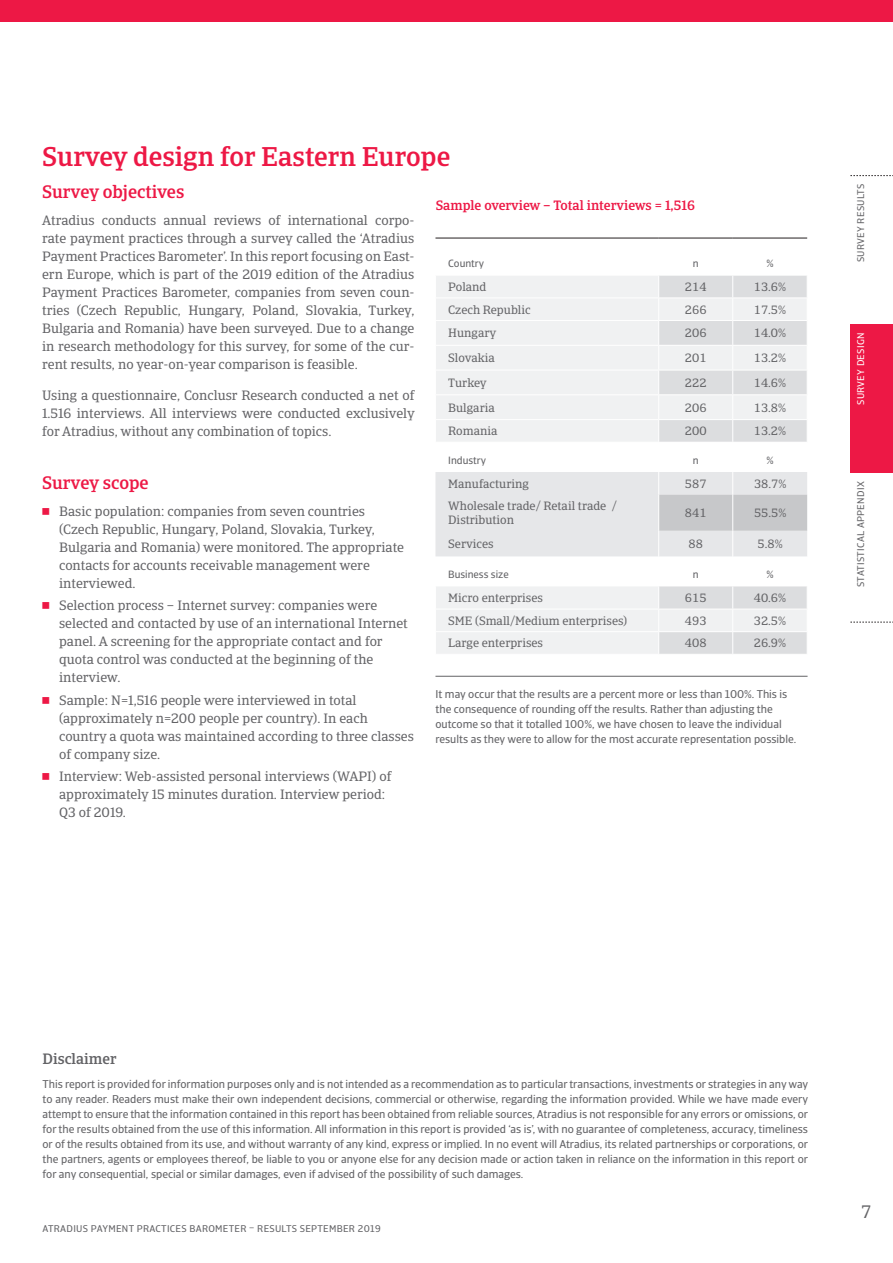
<style>
.page{position:relative;width:893px;height:1263px;background:#fff}
.page>*{position:absolute;margin:0;border:0;box-sizing:border-box;transform-origin:0 0}
.headline_h2{font:500 27px "Catalana";color:#ed1845}
.headline_h3{font:500 18px "Catalana";color:#ed1845}
.t1{font:18px "Catalana";color:#636366}
.text_tableofcontent{font:500 15px "Catalana";color:#636366}
.body{font:13.5px/18px "Catalana";color:#636366}
.subhead_im_text{font:500 13.5px "Catalana";color:#ed1845}
.ta_data_8_5pt_table{font:12px/13.5px "Catalana";color:#636366}
.ta_center{font:12px "Catalana";color:#636366}
.disclaimer{font:11.25px/15px "Catalana Sans";color:#636366;text-align:justify}
.body-2{font:11.25px/15px "Catalana Sans";color:#636366}
.ta_header{font:10.5px "Catalana Sans";color:#636366}
.t2{font:9.75px "Catalana Sans";letter-spacing:.03em;color:#636366}
.t3{font:9.75px "Catalana Sans";letter-spacing:.03em;color:#fff}
.s1{font-family:"Universal Newswith Comm Pi";color:#ed1845}
</style>
<div class="page">
<div style="left:0;top:0;width:893px;height:21px;background:#ed1845"></div>
<div style="left:850px;top:324px;width:43px;height:149px;background:#ed1845"></div>
<svg style="left:850px;top:175px;width:43px;height:1px"></svg>
<svg style="left:850px;top:622px;width:43px;height:1px"></svg>
<div style="left:436px;top:587px;width:222px;height:67px;background:#f0f1f2"></div>
<svg style="left:659px;top:586px;width:148px;height:68px;fill:#dcdddf"></svg>
<hr style="left:435px;top:238px;width:224px;height:1px;background:#231f20">
<hr style="left:659px;top:238px;width:74px;height:1px;background:#231f20">
<hr style="left:733px;top:238px;width:74px;height:1px;background:#231f20">
<svg style="left:436px;top:276px;width:371px;height:166px"></svg>
<hr style="left:659px;top:320px;width:74px;height:1px;background:#fff">
<hr style="left:659px;top:419px;width:74px;height:1px;background:#fff">
<hr style="left:733px;top:320px;width:74px;height:1px;background:#fff">
<hr style="left:733px;top:419px;width:74px;height:1px;background:#fff">
<svg style="left:435px;top:472px;width:373px;height:85px;background:#e1e2e4"></svg>
<hr style="left:435px;top:609px;width:224px;height:1px;background:#fff">
<hr style="left:659px;top:609px;width:74px;height:1px;background:#fff">
<hr style="left:733px;top:609px;width:74px;height:1px;background:#fff">
<hr style="left:435px;top:631px;width:224px;height:1px;background:#fff">
<hr style="left:659px;top:631px;width:74px;height:1px;background:#fff">
<hr style="left:733px;top:631px;width:74px;height:1px;background:#fff">
<svg style="left:732px;top:586px;width:1px;height:68px"></svg>
<hr style="left:435px;top:676px;width:372px;height:1px;background:#636366">
<p class="headline_h2" style="left:42px;top:140px;width:410px">Survey design for Eastern Europe</p>
<p class="headline_h3" style="left:42px;top:181px;width:144px">Survey objectives</p>
<p class="body" style="left:42px;top:211px;width:374px;text-align:justify">Atradius conducts annual reviews of international corpo&shy;rate payment practices through a survey called the ‘Atradius Payment Practices Barometer’. In this report focusing on East&shy;ern Europe, which is part of the 2019 edition of the Atradius Payment Practices Barometer, companies from seven coun&shy;tries (Czech Republic, Hungary, Poland, Slovakia, Turkey, Bulgaria and Romania) have been surveyed. Due to a change in research methodology for this survey, for some of the cur&shy;rent results, no year-on-year comparison is feasible.</p>
<p class="body" style="left:42px;top:386px;width:374px;text-align:justify">Using a questionnaire, Conclusr Research conducted a net of 1.516 interviews. All interviews were conducted exclusively for Atradius, without any combination of topics.</p>
<p class="headline_h3" style="left:42px;top:472px;width:108px">Survey scope</p>
<p class="body" style="left:59px;top:502px;width:346px;text-indent:-17px"><span class="s1">7</span> Basic population: companies from seven countries (Czech Republic, Hungary, Poland, Slovakia, Turkey, Bulgaria and Romania) were monitored. The appropriate contacts for accounts receivable management were interviewed.</p>
<p class="body" style="left:59px;top:597px;width:350px;text-indent:-17px"><span class="s1">7</span> Selection process – Internet survey: companies were selected and contacted by use of an international Internet panel. A screening for the appropriate contact and for quota control was conducted at the beginning of the interview.</p>
<p class="body" style="left:59px;top:691px;width:356px;text-indent:-17px"><span class="s1">7</span> Sample: N=1,516 people were interviewed in total (approximately n=200 people per country). In each country a quota was maintained according to three classes of company size.</p>
<p class="body" style="left:59px;top:767px;width:334px;text-indent:-17px"><span class="s1">7</span> Interview: Web-assisted personal interviews (WAPI) of approximately 15 minutes duration. Interview period:<br>Q3 of 2019.</p>
<p class="subhead_im_text" style="left:436px;top:198px;width:261px">Sample overview – Total interviews = 1,516</p>
<p class="ta_header" style="left:448px;top:257px;width:38px">Country</p>
<p class="ta_header" style="left:693px;top:257px;width:7px">n</p>
<p class="ta_header" style="left:766px;top:257px;width:9px">%</p>
<p class="ta_data_8_5pt_table" style="left:448px;top:280px;width:40px">Poland</p>
<p class="ta_center" style="left:685px;top:280px;width:23px">214</p>
<p class="ta_center" style="left:754px;top:280px;width:34px">13.6%</p>
<p class="ta_data_8_5pt_table" style="left:448px;top:303px;width:84px">Czech Republic</p>
<p class="ta_center" style="left:685px;top:302px;width:23px">266</p>
<p class="ta_center" style="left:754px;top:302px;width:34px">17.5%</p>
<p class="ta_data_8_5pt_table" style="left:448px;top:327px;width:50px">Hungary</p>
<p class="ta_center" style="left:685px;top:326px;width:23px">206</p>
<p class="ta_center" style="left:754px;top:326px;width:34px">14.0%</p>
<p class="ta_data_8_5pt_table" style="left:448px;top:351px;width:48px">Slovakia</p>
<p class="ta_center" style="left:685px;top:351px;width:23px">201</p>
<p class="ta_center" style="left:754px;top:351px;width:34px">13.2%</p>
<p class="ta_data_8_5pt_table" style="left:448px;top:376px;width:40px">Turkey</p>
<p class="ta_center" style="left:685px;top:376px;width:23px">222</p>
<p class="ta_center" style="left:754px;top:376px;width:34px">14.6%</p>
<p class="ta_data_8_5pt_table" style="left:448px;top:401px;width:48px">Bulgaria</p>
<p class="ta_center" style="left:685px;top:400px;width:23px">206</p>
<p class="ta_center" style="left:754px;top:400px;width:34px">13.8%</p>
<p class="ta_data_8_5pt_table" style="left:448px;top:425px;width:51px">Romania</p>
<p class="ta_center" style="left:685px;top:424px;width:23px">200</p>
<p class="ta_center" style="left:754px;top:424px;width:34px">13.2%</p>
<p class="ta_header" style="left:448px;top:453px;width:39px">Industry</p>
<p class="ta_header" style="left:693px;top:453px;width:7px">n</p>
<p class="ta_header" style="left:766px;top:453px;width:9px">%</p>
<p class="ta_data_8_5pt_table" style="left:448px;top:477px;width:82px">Manufacturing</p>
<p class="ta_center" style="left:685px;top:476px;width:23px">587</p>
<p class="ta_center" style="left:754px;top:476px;width:34px">38.7%</p>
<p class="ta_data_8_5pt_table" style="left:448px;top:500px;width:170px">Wholesale trade/ Retail trade /<br>Distribution</p>
<p class="ta_center" style="left:685px;top:506px;width:23px">841</p>
<p class="ta_center" style="left:754px;top:506px;width:34px">55.5%</p>
<p class="ta_data_8_5pt_table" style="left:448px;top:537px;width:47px">Services</p>
<p class="ta_center" style="left:688px;top:537px;width:16px">88</p>
<p class="ta_center" style="left:758px;top:537px;width:27px">5.8%</p>
<p class="ta_header" style="left:448px;top:568px;width:62px">Business size</p>
<p class="ta_header" style="left:693px;top:568px;width:7px">n</p>
<p class="ta_header" style="left:766px;top:568px;width:9px">%</p>
<p class="ta_data_8_5pt_table" style="left:448px;top:591px;width:96px">Micro enterprises</p>
<p class="ta_center" style="left:685px;top:591px;width:23px">615</p>
<p class="ta_center" style="left:754px;top:591px;width:34px">40.6%</p>
<p class="ta_data_8_5pt_table" style="left:448px;top:614px;width:180px">SME (Small/Medium enterprises)</p>
<p class="ta_center" style="left:685px;top:614px;width:23px">493</p>
<p class="ta_center" style="left:754px;top:614px;width:34px">32.5%</p>
<p class="ta_data_8_5pt_table" style="left:448px;top:637px;width:96px">Large enterprises</p>
<p class="ta_center" style="left:685px;top:636px;width:23px">408</p>
<p class="ta_center" style="left:754px;top:636px;width:34px">26.9%</p>
<p class="body-2" style="left:435px;top:686px;width:362px">It may occur that the results are a percent more or less than 100%. This is the consequence of rounding off the results. Rather than adjusting the outcome so that it totalled 100%, we have chosen to leave the individual results as they were to allow for the most accurate representation possible.</p>
<p class="t2" style="left:855px;top:262px;width:80px;rotate:-90deg">SURVEY RESULTS</p>
<p class="t3" style="left:855px;top:405px;width:74px;rotate:-90deg">SURVEY DESIGN</p>
<p class="t2" style="left:855px;top:587px;width:107px;rotate:-90deg">STATISTICAL APPENDIX</p>
<p class="text_tableofcontent" style="left:43px;top:1050px;width:75px">Disclaimer</p>
<p class="disclaimer" style="left:43px;top:1076px;width:767px">This report is provided for information purposes only and is not intended as a recommendation as to particular transactions, investments or strategies in any way to any reader. Readers must make their own independent decisions, commercial or otherwise, regarding the information provided. While we have made every attempt to ensure that the information contained in this report has been obtained from reliable sources, Atradius is not responsible for any errors or omissions, or for the results obtained from the use of this information. All information in this report is provided ‘as is’, with no guarantee of completeness, accuracy, timeliness or of the results obtained from its use, and without warranty of any kind, express or implied. In no event will Atradius, its related partnerships or corporations, or the partners, agents or employees thereof, be liable to you or anyone else for any decision made or action taken in reliance on the information in this report or for any consequential, special or similar damages, even if advised of the possibility of such damages.</p>
<p class="t2" style="left:43px;top:1223px;width:340px">ATRADIUS PAYMENT PRACTICES BAROMETER – RESULTS SEPTEMBER 2019</p>
<h2 class="t1" style="left:861px;top:1201px;width:12px">7</h2>
</div>
